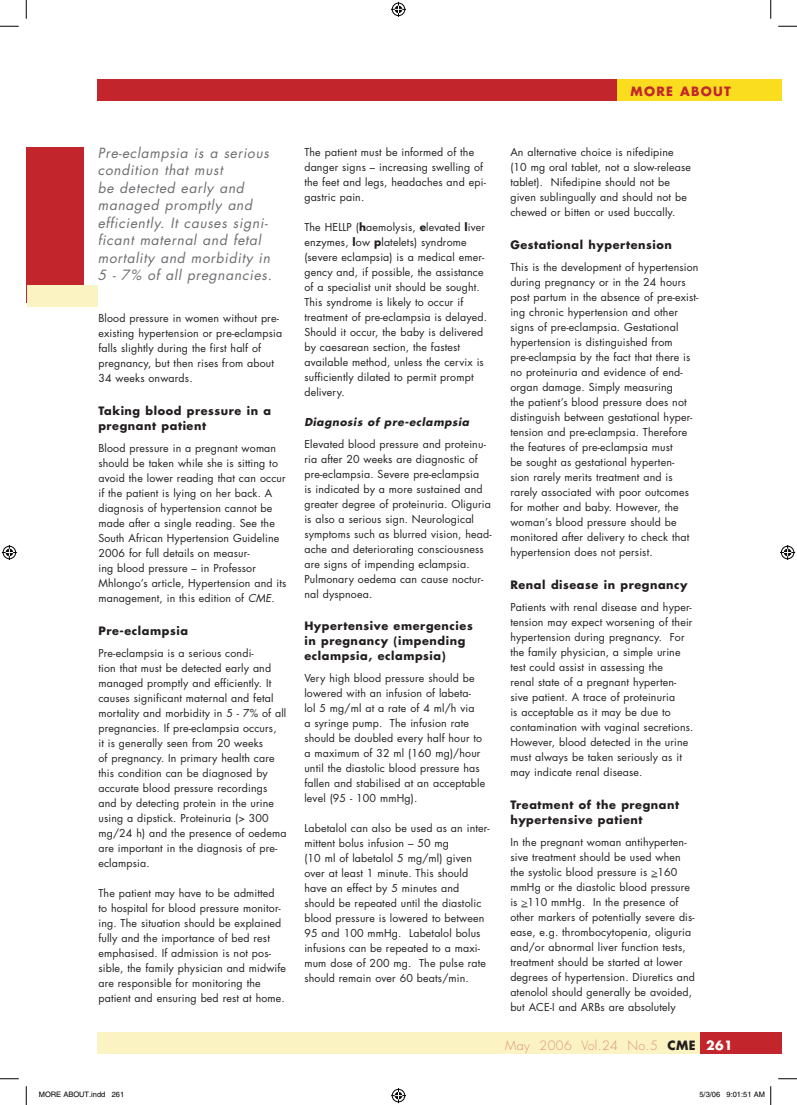
<style>
.page{position:relative;width:797px;height:1105px;background:#fff}
.page>*{position:absolute;margin:0;border:0;box-sizing:border-box;transform-origin:0 0}
.t1{font:italic 13.75px/17.5px "Futura";letter-spacing:.05em;color:#6c6d70}
.t2{font:300 12.5px "Futura";letter-spacing:.03em;color:#db9079}
.t3{font:700 12.5px "Futura";letter-spacing:.1em;color:#c2262c}
.t4{font:700 11.25px/15px "Futura";letter-spacing:.05em;color:#231f20}
.t5{font:10.62px/15px "Futura";letter-spacing:.015em;color:#231f20}
.t6{font:italic 700 10.62px "Futura";letter-spacing:.05em;color:#231f20}
.t7{font:7.5px "Helvetica";color:#000}
.s1{font-style:italic}
.s2{font-weight:700}
.s3{font-weight:700;color:#231f20}
.s4{font-weight:700;color:#fff}
</style>
<div class="page">
<div style="left:98px;top:79px;width:601px;height:22px;background:#c2262c"></div>
<div style="left:618px;top:79px;width:163px;height:22px;background:#fadd1f"></div>
<div style="left:97px;top:1033px;width:603px;height:21px;background:#fcf3c2"></div>
<div style="left:700px;top:1033px;width:81px;height:21px;background:#c2262c"></div>
<div style="left:26px;top:147px;width:58px;height:155px;background:#c2262c"></div>
<div style="left:27px;top:286px;width:71px;height:21px;background:#fcf3c2"></div>
<svg style="left:0;top:25px;width:19px;height:2px"></svg>
<svg style="left:778px;top:25px;width:19px;height:2px"></svg>
<svg style="left:0;top:1078px;width:19px;height:1px"></svg>
<svg style="left:778px;top:1078px;width:19px;height:1px"></svg>
<svg style="left:25px;top:0;width:2px;height:19px"></svg>
<svg style="left:25px;top:1086px;width:2px;height:19px"></svg>
<svg style="left:770px;top:0;width:1px;height:19px"></svg>
<svg style="left:391px;top:2px;width:15px;height:15px"></svg>
<svg style="left:391px;top:1088px;width:15px;height:15px"></svg>
<svg style="left:2px;top:545px;width:15px;height:15px"></svg>
<svg style="left:780px;top:545px;width:15px;height:15px"></svg>
<svg style="left:770px;top:1086px;width:1px;height:19px"></svg>
<p class="t3" style="left:630px;top:83px;width:102px">MORE ABOUT</p>
<p class="t1" style="left:98px;top:144px;width:176px">Pre-eclampsia is a serious condition that must<br>be detected early and managed promptly and efficiently. It causes signi&shy;ficant maternal and fetal mortality and morbidity in<br>5 - 7% of all pregnancies.</p>
<p class="t5" style="left:98px;top:311px;width:185px">Blood pressure in women without pre&shy;existing hypertension or pre-eclampsia falls slightly during the first half of pregnancy, but then rises from about 34 weeks onwards.</p>
<p class="t4" style="left:98px;top:403px;width:174px">Taking blood pressure in a pregnant patient</p>
<p class="t5" style="left:98px;top:441px;width:190px">Blood pressure in a pregnant woman should be taken while she is sitting to avoid the lower reading that can occur if the patient is lying on her back. A diagnosis of hypertension cannot be made after a single reading. See the South African Hypertension Guideline 2006 for full details on measur-<br>ing blood pressure – in Professor Mhlongo’s article, Hypertension and its management, in this edition of <span class="s1">CME</span>.</p>
<p class="t4" style="left:98px;top:623px;width:91px">Pre-eclampsia</p>
<p class="t5" style="left:98px;top:645px;width:190px">Pre-eclampsia is a serious condi-<br>tion that must be detected early and managed promptly and efficiently. It causes significant maternal and fetal mortality and morbidity in 5 - 7% of all pregnancies. If pre-eclampsia occurs,<br>it is generally seen from 20 weeks<br>of pregnancy. In primary health care this condition can be diagnosed by accurate blood pressure recordings and by detecting protein in the urine using a dipstick. Proteinuria (&gt; 300 mg/24 h) and the presence of oedema are important in the diagnosis of pre&shy;eclampsia.</p>
<p class="t5" style="left:98px;top:885px;width:189px">The patient may have to be admitted<br>to hospital for blood pressure monitor&shy;ing. The situation should be explained fully and the importance of bed rest emphasised. If admission is not pos&shy;sible, the family physician and midwife are responsible for monitoring the patient and ensuring bed rest at home.</p>
<p class="t5" style="left:304px;top:145px;width:183px">The patient must be informed of the danger signs – increasing swelling of the feet and legs, headaches and epi&shy;gastric pain.</p>
<p class="t5" style="left:304px;top:220px;width:184px">The HELLP (<span class="s2">h</span>aemolysis, <span class="s2">e</span>levated <span class="s2">l</span>iver enzymes, <span class="s2">l</span>ow <span class="s2">p</span>latelets) syndrome (severe eclampsia) is a medical emer&shy;gency and, if possible, the assistance of a specialist unit should be sought.<br>This syndrome is likely to occur if treatment of pre-eclampsia is delayed.<br>Should it occur, the baby is delivered by caesarean section, the fastest available method, unless the cervix is sufficiently dilated to permit prompt delivery.</p>
<p class="t6" style="left:304px;top:414px;width:166px">Diagnosis of pre-eclampsia</p>
<p class="t5" style="left:304px;top:436px;width:189px">Elevated blood pressure and proteinu&shy;ria after 20 weeks are diagnostic of pre-eclampsia. Severe pre-eclampsia<br>is indicated by a more sustained and greater degree of proteinuria. Oliguria is also a serious sign. Neurological symptoms such as blurred vision, head&shy;ache and deteriorating consciousness are signs of impending eclampsia.<br>Pulmonary oedema can cause noctur&shy;nal dyspnoea.</p>
<p class="t4" style="left:304px;top:618px;width:170px">Hypertensive emergencies in pregnancy (impending eclampsia, eclampsia)</p>
<p class="t5" style="left:304px;top:671px;width:182px">Very high blood pressure should be lowered with an infusion of labeta-<br>lol 5 mg/ml at a rate of 4 ml/h via<br>a syringe pump. The infusion rate should be doubled every half hour to a maximum of 32 ml (160 mg)/hour until the diastolic blood pressure has fallen and stabilised at an acceptable level (95 - 100 mmHg).</p>
<p class="t5" style="left:304px;top:821px;width:187px">Labetalol can also be used as an inter&shy;mittent bolus infusion – 50 mg<br>(10 ml of labetalol 5 mg/ml) given over at least 1 minute. This should have an effect by 5 minutes and should be repeated until the diastolic blood pressure is lowered to between 95 and 100 mmHg. Labetalol bolus infusions can be repeated to a maxi&shy;mum dose of 200 mg. The pulse rate should remain over 60 beats/min.</p>
<p class="t5" style="left:510px;top:145px;width:182px">An alternative choice is nifedipine (10 mg oral tablet, not a slow-release tablet). Nifedipine should not be given sublingually and should not be chewed or bitten or used buccally.</p>
<p class="t4" style="left:510px;top:237px;width:163px">Gestational hypertension</p>
<p class="t5" style="left:510px;top:260px;width:190px">This is the development of hypertension during pregnancy or in the 24 hours post partum in the absence of pre-exist&shy;ing chronic hypertension and other signs of pre-eclampsia. Gestational hypertension is distinguished from pre-eclampsia by the fact that there is no proteinuria and evidence of end&shy;organ damage. Simply measuring<br>the patient’s blood pressure does not distinguish between gestational hyper&shy;tension and pre-eclampsia. Therefore the features of pre-eclampsia must<br>be sought as gestational hyperten-<br>sion rarely merits treatment and is rarely associated with poor outcomes for mother and baby. However, the woman’s blood pressure should be monitored after delivery to check that hypertension does not persist.</p>
<p class="t4" style="left:510px;top:577px;width:179px">Renal disease in pregnancy</p>
<p class="t5" style="left:510px;top:599px;width:185px">Patients with renal disease and hyper&shy;tension may expect worsening of their hypertension during pregnancy. For the family physician, a simple urine test could assist in assessing the<br>renal state of a pregnant hyperten&shy;sive patient. A trace of proteinuria<br>is acceptable as it may be due to contamination with vaginal secretions.<br>However, blood detected in the urine must always be taken seriously as it may indicate renal disease.</p>
<p class="t4" style="left:510px;top:797px;width:170px">Treatment of the pregnant hypertensive patient</p>
<p class="t5" style="left:510px;top:834px;width:186px">In the pregnant woman antihyperten&shy;sive treatment should be used when the systolic blood pressure is 160 mmHg or the diastolic blood pressure is 110 mmHg. In the presence of other markers of potentially severe dis&shy;ease, e.g. thrombocytopenia, oliguria and/or abnormal liver function tests, treatment should be started at lower degrees of hypertension. Diuretics and atenolol should generally be avoided, but ACE-I and ARBs are absolutely</p>
<p class="t2" style="left:505px;top:1037px;width:229px">May 2006 Vol.24 No.5 <span class="s3">CME</span> <span class="s4">261</span></p>
<p class="t7" style="left:39px;top:1090px;width:87px">MORE ABOUT.indd 261</p>
<p class="t7" style="left:699px;top:1090px;width:67px">5/3/06 9:01:51 AM</p>
</div>
